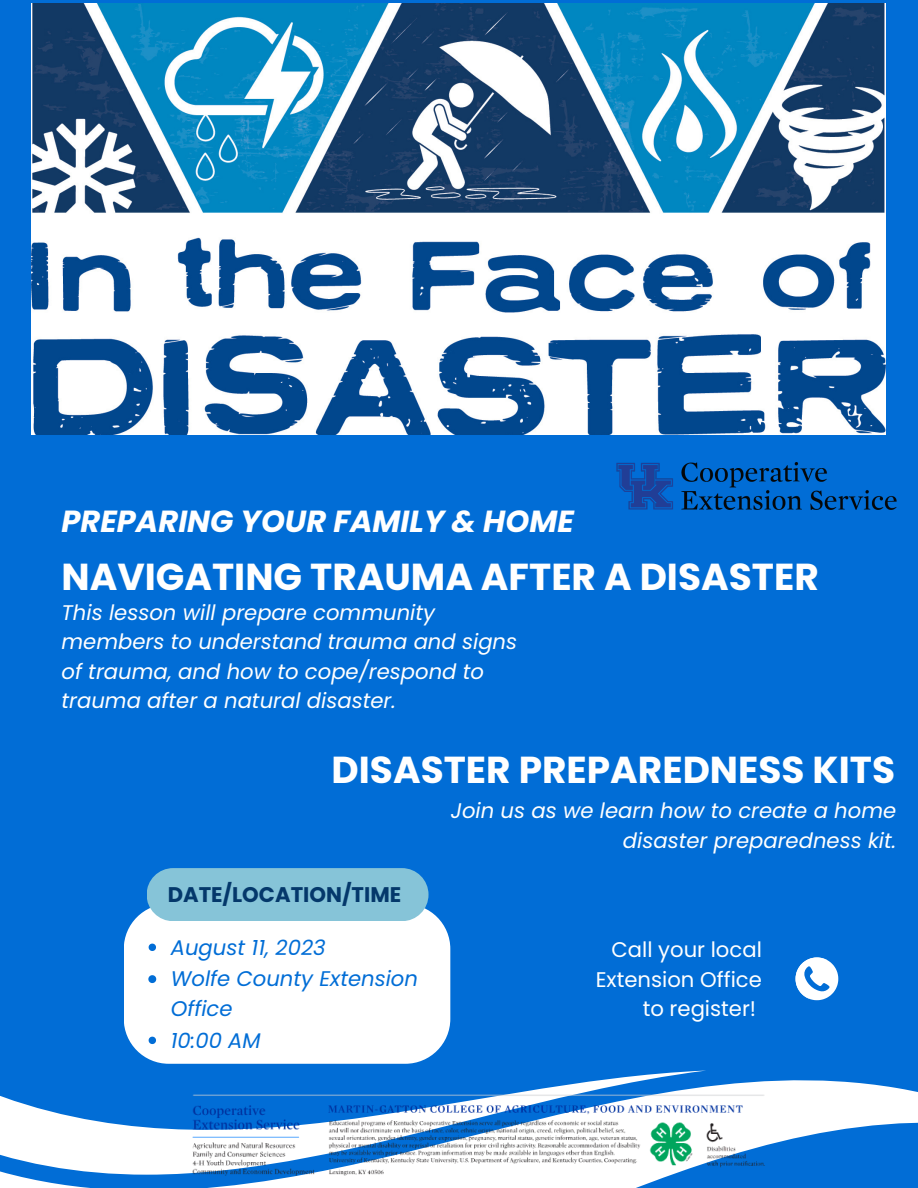
<style>
.page{position:relative;width:918px;height:1188px;background:#016dd6}
.page>*{position:absolute;margin:0;border:0;box-sizing:border-box;transform-origin:0 0}
.t1{font:700 37.5px "Poppins";color:#fff}
.t2{font:italic 700 30.45px "Poppins";color:#fff}
.t3{font:italic 21.15px/29.2px "Poppins";color:#fff}
.t4{font:italic 21.15px/29.2px "Poppins";color:#016dd6}
.t5{font:21.15px/29.7px "Poppins";color:#fff;text-align:right}
.t6{font:700 21.15px "Poppins";color:#04386b}
</style>
<div class="page">
<img style="left:32px;top:3px;width:854px;height:431px">
<svg style="left:0;top:1035px;width:918px;height:153px"></svg>
<svg style="left:523px;top:1120px;width:395px;height:68px"></svg>
<div style="left:124px;top:904px;width:326px;height:160px;background:#fff;border-radius:45px"></div>
<div style="left:147px;top:868px;width:282px;height:53px;background:#86c4d8;border-radius:27px"></div>
<svg style="left:796px;top:957px;width:42px;height:43px"></svg>
<img style="left:180px;top:1093px;width:597px;height:90px">
<img style="left:596px;top:426px;width:301px;height:84px">
<svg style="left:149px;top:944px;width:7px;height:7px"></svg>
<svg style="left:148px;top:975px;width:8px;height:8px"></svg>
<svg style="left:149px;top:1037px;width:7px;height:7px"></svg>
<p class="t2" style="left:62px;top:500px;width:514px">PREPARING YOUR FAMILY &amp; HOME</p>
<p class="t1" style="left:62px;top:550px;width:759px">NAVIGATING TRAUMA AFTER A DISASTER</p>
<p class="t3" style="left:62px;top:598px;width:457px">This lesson will prepare community members to understand trauma and signs of trauma, and how to cope/respond to trauma after a natural disaster.</p>
<p class="t1" style="left:332px;top:743px;width:565px">DISASTER PREPAREDNESS KITS</p>
<p class="t6" style="left:168px;top:880px;width:235px">DATE/LOCATION/TIME</p>
<p class="t4" style="left:171px;top:933px;width:156px">August 11, 2023</p>
<p class="t4" style="left:171px;top:964px;width:249px">Wolfe County Extension<br>Office</p>
<p class="t4" style="left:171px;top:1026px;width:91px">10:00 AM</p>
<p class="t3" style="left:451px;top:796px;width:447px;text-align:right">Join us as we learn how to create a home disaster preparedness kit.</p>
<p class="t5" style="left:596px;top:935px;width:168px">Call your local<br>Extension Office to register!</p>
</div>
